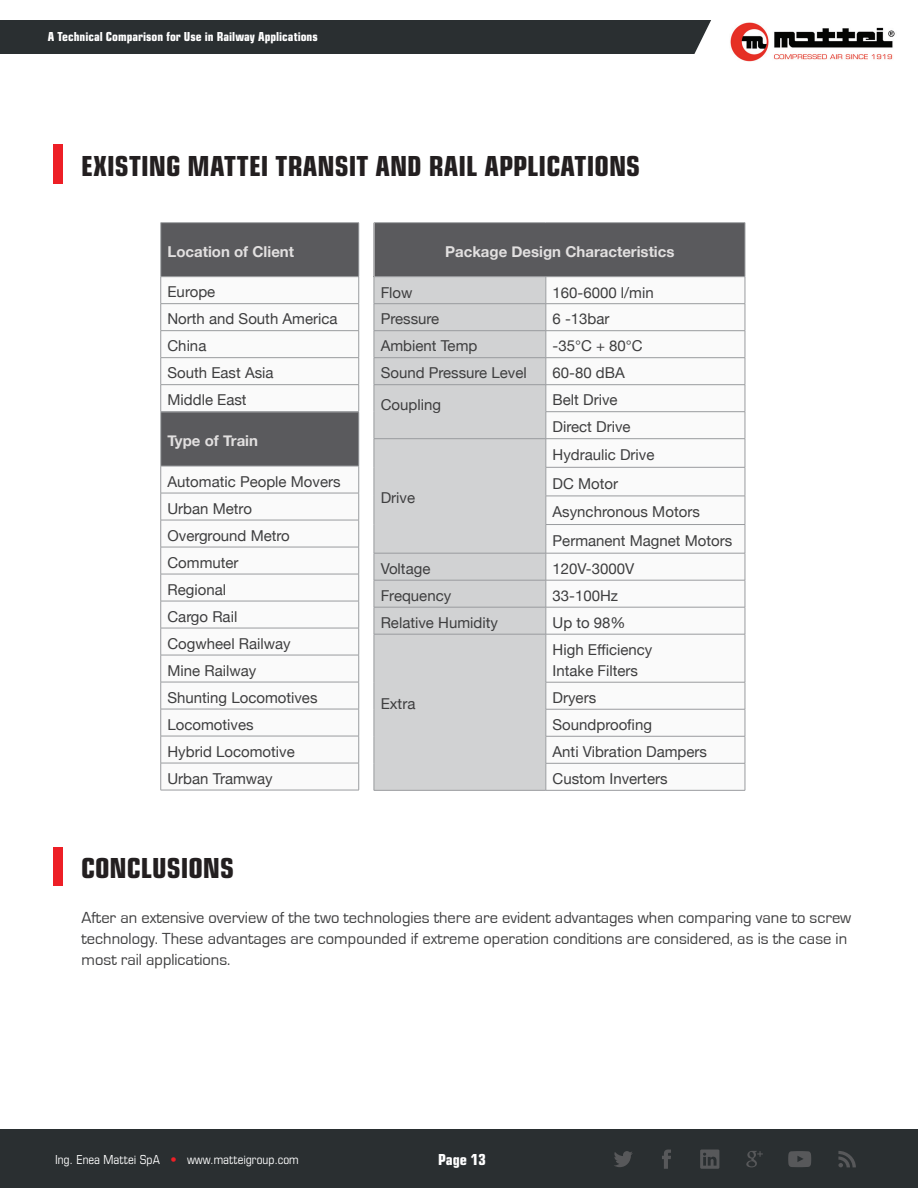
<style>
.page{position:relative;width:918px;height:1188px;background:#fff}
.page>*{position:absolute;margin:0;border:0;box-sizing:border-box;transform-origin:0 0}
.t1{font:30px "Eurostile Con Hea";color:#231f20}
.t2{font:16.5px/21px "Eurostile";color:#3e3e3f}
.t3{font:16.5px "Eurostile Con Hea";color:#fff}
.t4{font:15px/27px "Helvetica Neue";color:#3e3e3f}
.t5{font:700 15px "Helvetica Neue";color:#e2e0e0}
.t6{font:13.5px "Eurostile Con Hea";color:#fff}
.t7{font:13.5px "Eurostile Con";color:#fff}
.s1{color:#ed1f26}
</style>
<div class="page">
<div style="left:0;top:1130px;width:918px;height:58px;background:#2a2f31"></div>
<div style="left:0;top:21px;width:771px;height:33px;background:#2a2f31"></div>
<svg style="left:688px;top:20px;width:83px;height:34px"></svg>
<img style="left:729px;top:23px;width:166px;height:39px">
<svg style="left:746px;top:1151px;width:17px;height:16px"></svg>
<svg style="left:838px;top:1151px;width:18px;height:16px"></svg>
<svg style="left:700px;top:1150px;width:19px;height:19px"></svg>
<svg style="left:614px;top:1151px;width:19px;height:16px"></svg>
<svg style="left:662px;top:1150px;width:9px;height:19px"></svg>
<svg style="left:788px;top:1151px;width:23px;height:16px"></svg>
<div style="left:54px;top:849px;width:9px;height:37px;background:#ed1f26"></div>
<div style="left:54px;top:146px;width:9px;height:37px;background:#ed1f26"></div>
<div style="left:161px;top:223px;width:198px;height:54px;background:#5a5a5d"></div>
<svg style="left:160px;top:277px;width:199px;height:135px"></svg>
<hr style="left:161px;top:411px;width:198px;height:1px;background:#999b9e">
<hr style="left:161px;top:222px;width:198px;height:1px;background:#999b9e">
<hr style="left:160px;top:223px;width:1px;height:53px;background:#999b9e">
<hr style="left:358px;top:223px;width:1px;height:53px;background:#999b9e">
<hr style="left:161px;top:276px;width:198px;height:1px;background:#999b9e">
<div style="left:374px;top:223px;width:371px;height:54px;background:#5a5a5d"></div>
<div style="left:375px;top:277px;width:171px;height:513px;background:#d1d2d3"></div>
<svg style="left:547px;top:277px;width:198px;height:513px"></svg>
<hr style="left:374px;top:303px;width:172px;height:1px;background:#999b9e">
<hr style="left:546px;top:303px;width:199px;height:1px;background:#999b9e">
<hr style="left:374px;top:330px;width:172px;height:1px;background:#999b9e">
<hr style="left:546px;top:330px;width:199px;height:1px;background:#999b9e">
<hr style="left:374px;top:357px;width:172px;height:1px;background:#999b9e">
<hr style="left:546px;top:357px;width:199px;height:1px;background:#999b9e">
<hr style="left:374px;top:384px;width:172px;height:1px;background:#999b9e">
<hr style="left:546px;top:384px;width:199px;height:1px;background:#999b9e">
<hr style="left:546px;top:411px;width:199px;height:1px;background:#999b9e">
<hr style="left:374px;top:438px;width:172px;height:1px;background:#999b9e">
<hr style="left:546px;top:438px;width:199px;height:1px;background:#999b9e">
<hr style="left:546px;top:467px;width:199px;height:1px;background:#999b9e">
<hr style="left:546px;top:496px;width:199px;height:1px;background:#999b9e">
<hr style="left:546px;top:524px;width:199px;height:1px;background:#999b9e">
<hr style="left:374px;top:553px;width:172px;height:1px;background:#999b9e">
<hr style="left:546px;top:553px;width:199px;height:1px;background:#999b9e">
<hr style="left:374px;top:580px;width:172px;height:1px;background:#999b9e">
<hr style="left:546px;top:580px;width:199px;height:1px;background:#999b9e">
<hr style="left:374px;top:607px;width:172px;height:1px;background:#999b9e">
<svg style="left:374px;top:277px;width:1px;height:357px"></svg>
<hr style="left:546px;top:607px;width:199px;height:1px;background:#999b9e">
<svg style="left:546px;top:277px;width:1px;height:357px"></svg>
<svg style="left:745px;top:277px;width:1px;height:357px"></svg>
<hr style="left:374px;top:634px;width:172px;height:1px;background:#999b9e">
<hr style="left:374px;top:634px;width:1px;height:48px;background:#999b9e">
<svg style="left:374px;top:682px;width:1px;height:108px"></svg>
<hr style="left:374px;top:790px;width:172px;height:1px;background:#999b9e">
<hr style="left:546px;top:634px;width:199px;height:1px;background:#999b9e">
<hr style="left:546px;top:634px;width:1px;height:48px;background:#999b9e">
<hr style="left:745px;top:634px;width:1px;height:48px;background:#999b9e">
<hr style="left:546px;top:682px;width:199px;height:1px;background:#999b9e">
<hr style="left:546px;top:709px;width:199px;height:1px;background:#999b9e">
<hr style="left:546px;top:736px;width:199px;height:1px;background:#999b9e">
<hr style="left:546px;top:763px;width:199px;height:1px;background:#999b9e">
<svg style="left:546px;top:682px;width:1px;height:108px"></svg>
<svg style="left:745px;top:682px;width:1px;height:108px"></svg>
<hr style="left:546px;top:790px;width:199px;height:1px;background:#999b9e">
<hr style="left:374px;top:222px;width:172px;height:1px;background:#999b9e">
<hr style="left:546px;top:222px;width:199px;height:1px;background:#999b9e">
<hr style="left:745px;top:223px;width:1px;height:53px;background:#999b9e">
<hr style="left:374px;top:276px;width:172px;height:1px;background:#999b9e">
<hr style="left:546px;top:276px;width:199px;height:1px;background:#999b9e">
<hr style="left:374px;top:223px;width:1px;height:53px;background:#fff">
<div style="left:161px;top:412px;width:198px;height:54px;background:#5a5a5d"></div>
<svg style="left:161px;top:467px;width:197px;height:323px"></svg>
<hr style="left:161px;top:493px;width:198px;height:1px;background:#999b9e">
<hr style="left:161px;top:520px;width:198px;height:1px;background:#999b9e">
<hr style="left:161px;top:547px;width:198px;height:1px;background:#999b9e">
<hr style="left:161px;top:574px;width:198px;height:1px;background:#999b9e">
<hr style="left:161px;top:601px;width:198px;height:1px;background:#999b9e">
<hr style="left:161px;top:628px;width:198px;height:1px;background:#999b9e">
<hr style="left:161px;top:655px;width:198px;height:1px;background:#999b9e">
<hr style="left:161px;top:682px;width:198px;height:1px;background:#999b9e">
<hr style="left:161px;top:709px;width:198px;height:1px;background:#999b9e">
<hr style="left:161px;top:736px;width:198px;height:1px;background:#999b9e">
<hr style="left:161px;top:763px;width:198px;height:1px;background:#999b9e">
<svg style="left:160px;top:466px;width:1px;height:324px"></svg>
<hr style="left:161px;top:412px;width:198px;height:1px;background:#999b9e">
<hr style="left:160px;top:412px;width:1px;height:54px;background:#999b9e">
<hr style="left:358px;top:412px;width:1px;height:54px;background:#999b9e">
<hr style="left:161px;top:466px;width:198px;height:1px;background:#999b9e">
<svg style="left:358px;top:466px;width:1px;height:324px"></svg>
<hr style="left:161px;top:790px;width:198px;height:1px;background:#999b9e">
<p class="t6" style="left:48px;top:27px;width:272px">A Technical Comparison for Use in Railway Applications</p>
<h1 class="t1" style="left:81px;top:144px;width:561px">EXISTING MATTEI TRANSIT AND RAIL APPLICATIONS</h1>
<p class="t5" style="left:167px;top:240px;width:128px">Location of Client</p>
<p class="t4" style="left:167px;top:279px;width:172px">Europe<br>North and South America<br>China<br>South East Asia<br>Middle East</p>
<p class="t5" style="left:167px;top:429px;width:92px">Type of Train</p>
<p class="t4" style="left:167px;top:469px;width:175px">Automatic People Movers<br>Urban Metro<br>Overground Metro<br>Commuter<br>Regional<br>Cargo Rail<br>Cogwheel Railway<br>Mine Railway<br>Shunting Locomotives<br>Locomotives<br>Hybrid Locomotive<br>Urban Tramway</p>
<h1 class="t1" style="left:81px;top:846px;width:155px">CONCLUSIONS</h1>
<p class="t5" style="left:445px;top:240px;width:231px">Package Design Characteristics</p>
<p class="t4" style="left:381px;top:280px;width:33px">Flow</p>
<p class="t4" style="left:553px;top:280px;width:103px">160-6000 l/min</p>
<p class="t4" style="left:381px;top:306px;width:60px">Pressure</p>
<p class="t4" style="left:553px;top:306px;width:58px">6 -13bar</p>
<p class="t4" style="left:381px;top:333px;width:98px">Ambient Temp</p>
<p class="t4" style="left:553px;top:333px;width:92px">-35°C + 80°C</p>
<p class="t4" style="left:381px;top:360px;width:148px">Sound Pressure Level</p>
<p class="t4" style="left:553px;top:360px;width:74px">60-80 dBA</p>
<p class="t4" style="left:381px;top:392px;width:62px">Coupling</p>
<p class="t4" style="left:553px;top:387px;width:80px">Belt Drive<br>Direct Drive</p>
<p class="t4" style="left:381px;top:485px;width:36px">Drive</p>
<p class="t4" style="left:553px;top:441px;width:181px;line-height:28.8px">Hydraulic Drive<br>DC Motor<br>Asynchronous Motors<br>Permanent Magnet Motors</p>
<p class="t4" style="left:381px;top:556px;width:51px">Voltage</p>
<p class="t4" style="left:553px;top:556px;width:83px">120V-3000V</p>
<p class="t4" style="left:381px;top:583px;width:72px">Frequency</p>
<p class="t4" style="left:553px;top:583px;width:67px">33-100Hz</p>
<p class="t4" style="left:381px;top:610px;width:119px">Relative Humidity</p>
<p class="t4" style="left:553px;top:610px;width:75px">Up to 98%</p>
<p class="t4" style="left:381px;top:691px;width:36px">Extra</p>
<p class="t4" style="left:553px;top:640px;width:101px;line-height:21px">High Efficiency<br>Intake Filters</p>
<p class="t4" style="left:553px;top:685px;width:156px">Dryers<br>Soundproofing<br>Anti Vibration Dampers<br>Custom Inverters</p>
<p class="t2" style="left:82px;top:908px;width:771px">After an extensive overview of the two technologies there are evident advantages when comparing vane to screw technology. These advantages are compounded if extreme operation conditions are considered, as is the case in most rail applications.</p>
<p class="t7" style="left:55px;top:1150px;width:245px">Ing. Enea Mattei SpA <span class="s1">•</span> www.matteigroup.com</p>
<p class="t3" style="left:438px;top:1147px;width:50px">Page 13</p>
</div>
